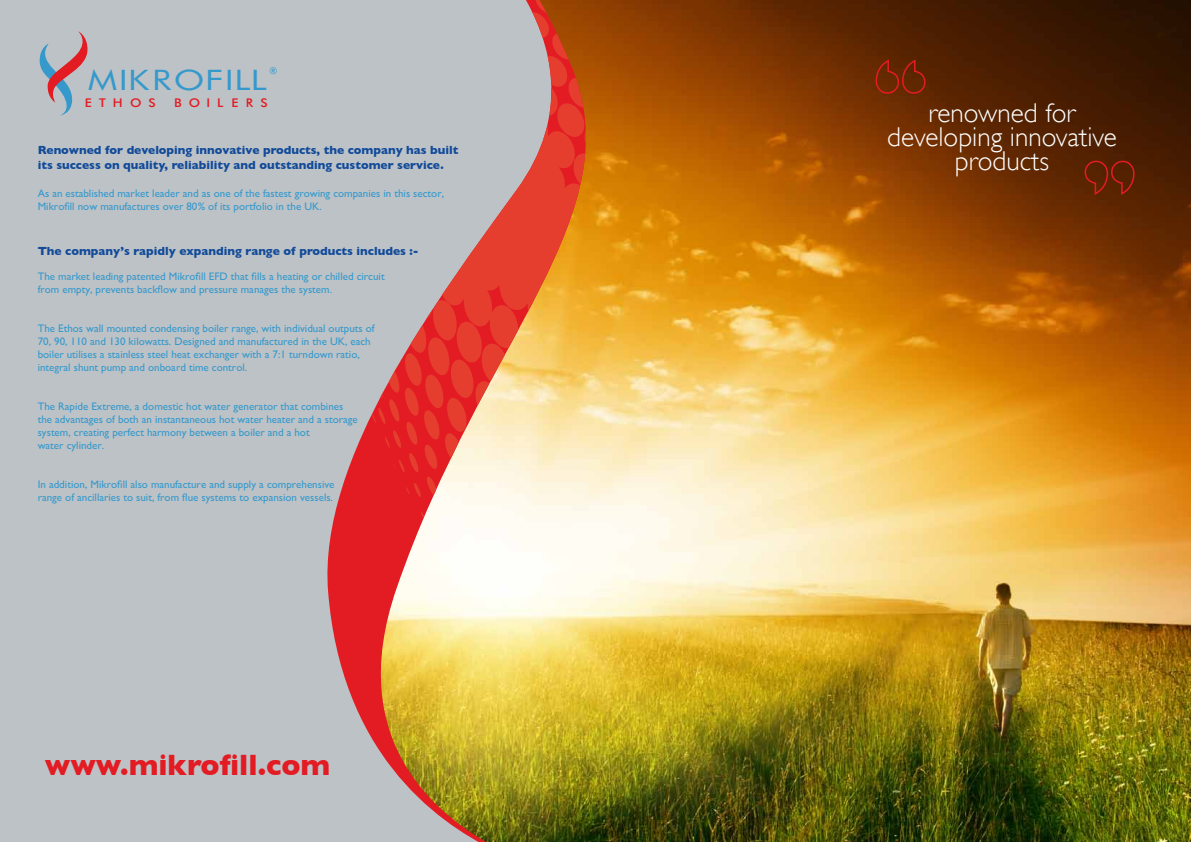
<style>
.page{position:relative;width:1191px;height:842px;background:#fff}
.page>*{position:absolute;margin:0;border:0;box-sizing:border-box;transform-origin:0 0}
.t1{font:700 30px "Gill Sans";color:#e31b23}
.t2{font:28.3px "Futura BT";letter-spacing:.03em;color:#3599cc;scale:1.25 1}
.t3{font:300 27.2px/24.2px "Gill Sans";color:#fff;text-align:center}
.t4{font:700 12px/15px "Gill Sans";color:#124b9a}
.t5{font:500 12px "Futura BT";letter-spacing:.54em;color:#e31b23;scale:1.1 1}
.t6{font:11px/13px "M Gill Sans";color:#3599cc}
</style>
<div class="page">
<div style="left:0;top:0;width:595px;height:842px;background:#bdc2c6"></div>
<img style="left:634px;top:0;width:557px;height:842px">
<img style="left:344px;top:0;width:290px;height:842px">
<svg style="left:327px;top:0;width:278px;height:677px"></svg>
<svg style="left:874px;top:58px;width:52px;height:37px;background:#722505"></svg>
<svg style="left:1083px;top:160px;width:52px;height:36px;background:#6a2105"></svg>
<svg style="left:270px;top:67px;width:7px;height:7px"></svg>
<svg style="left:39px;top:31px;width:49px;height:85px"></svg>
<h2 class="t2" style="left:88px;top:63px;width:145px">MIKROFILL</h2>
<p class="t5" style="left:85px;top:95px;width:66px">ETHOS</p>
<p class="t5" style="left:174px;top:95px;width:86px">BOILERS</p>
<p class="t4" style="left:38px;top:142px;width:422px">Renowned for developing innovative products, the company has built its success on quality, reliability and outstanding customer service.</p>
<p class="t6" style="left:38px;top:187px;width:408px">As an established market leader and as one of the fastest growing companies in this sector,<br>Mikrofill now manufactures over 80% of its portfolio in the UK.</p>
<p class="t4" style="left:38px;top:243px;width:382px">The company’s rapidly expanding range of products includes :-</p>
<p class="t6" style="left:38px;top:270px;width:348px">The market leading patented Mikrofill EFD that fills a heating or chilled circuit from empty, prevents backflow and pressure manages the system.</p>
<p class="t6" style="left:38px;top:322px;width:338px">The Ethos wall mounted condensing boiler range, with individual outputs of 70, 90, 110 and 130 kilowatts. Designed and manufactured in the UK, each boiler utilises a stainless steel heat exchanger with a 7:1 turndown ratio, integral shunt pump and onboard time control.</p>
<p class="t6" style="left:38px;top:400px;width:322px">The Rapide Extreme, a domestic hot water generator that combines the advantages of both an instantaneous hot water heater and a storage system, creating perfect harmony between a boiler and a hot<br>water cylinder.</p>
<p class="t6" style="left:38px;top:478px;width:298px">In addition, Mikrofill also manufacture and supply a comprehensive range of ancillaries to suit, from flue systems to expansion vessels.</p>
<h1 class="t1" style="left:45px;top:747px;width:287px">www.mikrofill.com</h1>
<h3 class="t3" style="left:887px;top:101px;width:231px">renowned for developing innovative products</h3>
</div>
